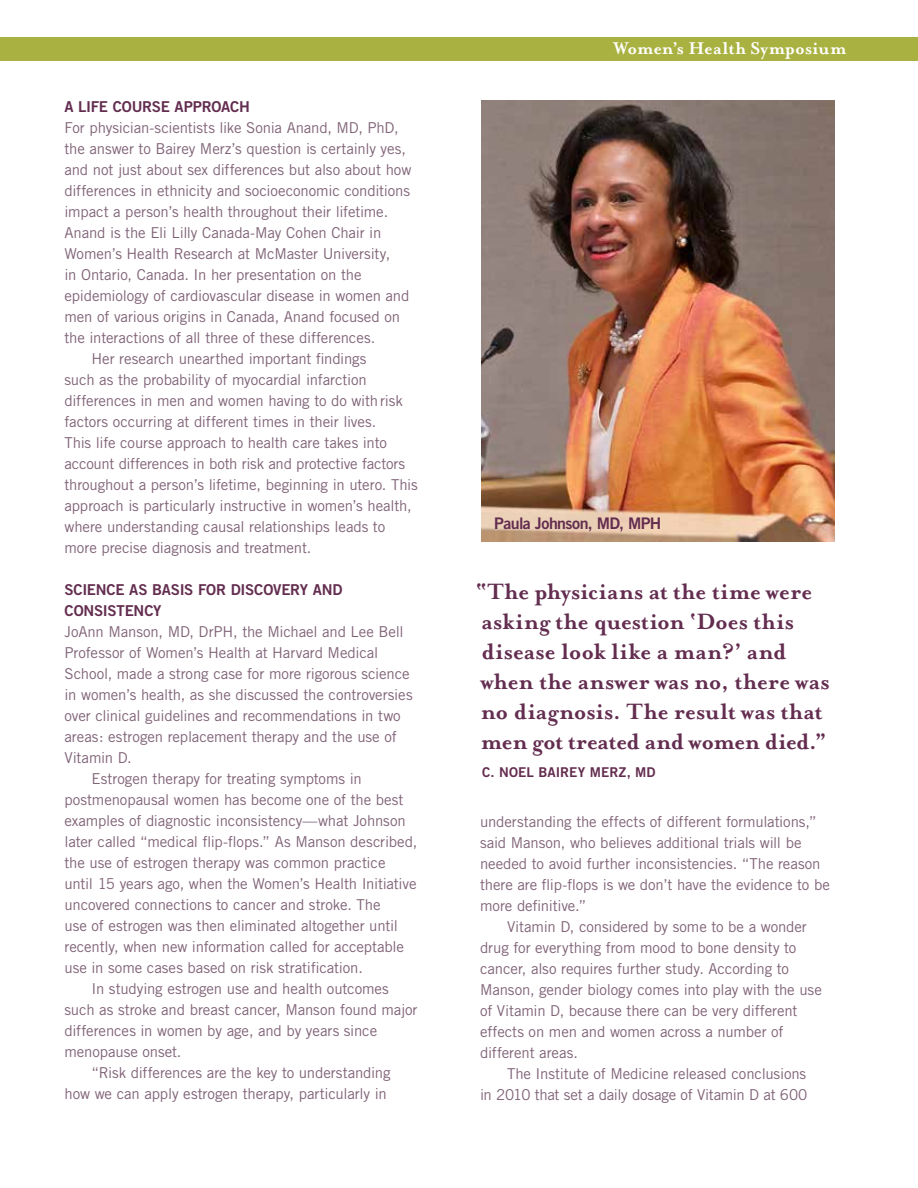
<style>
.page{position:relative;width:918px;height:1188px;background:#fff}
.page>*{position:absolute;margin:0;border:0;box-sizing:border-box;transform-origin:0 0}
.t1{font:700 25.5px/30px "Mrs Eaves";letter-spacing:.005em;color:#632d4f}
.t2{font:700 19.5px "Mrs Eaves";letter-spacing:.005em;color:#fff}
.t3{font:16.05px "Trade Gothic Bold Two";letter-spacing:-.04em;color:#632d4f}
.t4{font:15px "Trade Gothic";letter-spacing:-.01em;color:#806377}
.t5{font:15px/21px "Trade Gothic Bold Two";letter-spacing:-.01em;color:#632d4f}
.t6{font:13.5px "Trade Gothic Bold Two";color:#632d4f}
</style>
<div class="page">
<div style="left:0;top:37px;width:918px;height:24px;background:#a9b240"></div>
<img style="left:482px;top:101px;width:353px;height:441px">
<p class="t5" style="left:64px;top:95px;width:176px">A LIFE COU RSE APPROACH</p>
<p class="t4" style="left:64px;top:118px;width:336px">For physician-scientists like Sonia Anand, MD, PhD,</p>
<p class="t4" style="left:64px;top:139px;width:343px">the answer to Bairey Merz’s question is certainly yes,</p>
<p class="t4" style="left:64px;top:160px;width:348px">and not just about sex differences but also about how</p>
<p class="t4" style="left:64px;top:181px;width:347px">differences in ethnicity and socioeconomic conditions</p>
<p class="t4" style="left:64px;top:202px;width:325px">impact a person’s health throughout their lifetime.</p>
<p class="t4" style="left:64px;top:223px;width:318px">Anand is the Eli Lilly Canada-May Cohen Chair in</p>
<p class="t4" style="left:64px;top:244px;width:327px">Women’s Health Research at McMaster University,</p>
<p class="t4" style="left:64px;top:265px;width:299px">in Ontario, Canada. In her presentation on the</p>
<p class="t4" style="left:64px;top:286px;width:347px">epidemiology of cardiovascular disease in women and</p>
<p class="t4" style="left:64px;top:307px;width:337px">men of various origins in Canada, Anand focused on</p>
<p class="t4" style="left:64px;top:328px;width:312px">the interactions of all three of these differences.</p>
<p class="t4" style="left:91px;top:349px;width:277px">Her research unearthed important findings</p>
<p class="t4" style="left:64px;top:370px;width:304px">such as the probability of myocardial infarction</p>
<p class="t4" style="left:64px;top:391px;width:340px">differences in men and women having to do withrisk</p>
<p class="t4" style="left:64px;top:412px;width:314px">factors occurring at different times in their lives.</p>
<p class="t4" style="left:64px;top:433px;width:324px">This life course approach to health care takes into</p>
<p class="t4" style="left:64px;top:454px;width:342px">account differences in both risk and protective factors</p>
<p class="t4" style="left:64px;top:475px;width:355px">throughout a person’s lifetime, beginning in utero. This</p>
<p class="t4" style="left:64px;top:496px;width:349px">approach is particularly instructive in women’s health,</p>
<p class="t4" style="left:64px;top:517px;width:322px">where understanding causal relationships leads to</p>
<p class="t4" style="left:64px;top:538px;width:248px">more precise diagnosis and treatment.</p>
<p class="t5" style="left:64px;top:578px;width:279px">SCIENCE AS BASIS FOR DISCOVERY AND<br>CONSISTENCY</p>
<p class="t4" style="left:64px;top:622px;width:341px">JoAnn Manson, MD, DrPH, the Michael and Lee Bell</p>
<p class="t4" style="left:64px;top:643px;width:315px">Professor of Women’s Health at Harvard Medical</p>
<p class="t4" style="left:64px;top:664px;width:347px">School, made a strong case for more rigorous science</p>
<p class="t4" style="left:64px;top:685px;width:350px">in women’s health, as she discussed the controversies</p>
<p class="t4" style="left:64px;top:706px;width:338px">over clinical guidelines and recommendations in two</p>
<p class="t4" style="left:64px;top:727px;width:334px">areas: estrogen replacement therapy and the use of</p>
<p class="t4" style="left:64px;top:748px;width:69px">Vitamin D.</p>
<p class="t4" style="left:91px;top:769px;width:272px">Estrogen therapy for treating symptoms in</p>
<p class="t4" style="left:64px;top:790px;width:341px">postmenopausal women has become one of the best</p>
<p class="t4" style="left:64px;top:811px;width:343px">examples of diagnostic inconsistency—what Johnson</p>
<p class="t4" style="left:64px;top:832px;width:354px">later called “medical flip-flops.” As Manson described,</p>
<p class="t4" style="left:64px;top:853px;width:323px">the use of estrogen therapy was common practice</p>
<p class="t4" style="left:64px;top:874px;width:354px">until 15 years ago, when the Women’s Health Initiative</p>
<p class="t4" style="left:64px;top:895px;width:318px">uncovered connections to cancer and stroke. The</p>
<p class="t4" style="left:64px;top:916px;width:335px">use of estrogen was then eliminated altogether until</p>
<p class="t4" style="left:64px;top:937px;width:341px">recently, when new information called for acceptable</p>
<p class="t4" style="left:64px;top:958px;width:300px">use in some cases based on risk stratification.</p>
<p class="t4" style="left:91px;top:979px;width:299px">In studying estrogen use and health outcomes</p>
<p class="t4" style="left:64px;top:1000px;width:355px">such as stroke and breast cancer, Manson found major</p>
<p class="t4" style="left:64px;top:1021px;width:314px">differences in women by age, and by years since</p>
<p class="t4" style="left:64px;top:1042px;width:119px">menopause onset.</p>
<p class="t4" style="left:91px;top:1063px;width:301px">“Risk differences are the key to understanding</p>
<p class="t4" style="left:64px;top:1084px;width:324px">how we can apply estrogen therapy, particularly in</p>
<h2 class="t2" style="left:613px;top:37px;width:234px">Women’s Health Symposium</h2>
<p class="t3" style="left:494px;top:513px;width:169px">PAULA JOHNSON, MD, M PH</p>
<h1 class="t1" style="left:476px;top:577px;width:355px">“The physicians at the time were asking the question ‘Does this disease look like a man?’ and when the answer was no, there was no diagnosis. The result was that men got treated and women died.”</h1>
<p class="t6" style="left:482px;top:764px;width:164px">C. NOEL BAIREY MERZ, MD</p>
<p class="t4" style="left:480px;top:813px;width:338px">understanding the effects of different formulations,”</p>
<p class="t4" style="left:480px;top:834px;width:323px">said Manson, who believes additional trials will be</p>
<p class="t4" style="left:480px;top:855px;width:342px">needed to avoid further inconsistencies. “The reason</p>
<p class="t4" style="left:480px;top:876px;width:351px">there are flip-flops is we don’t have the evidence to be</p>
<p class="t4" style="left:480px;top:897px;width:108px">more definitive.”</p>
<p class="t4" style="left:507px;top:918px;width:301px">Vitamin D, considered by some to be a wonder</p>
<p class="t4" style="left:480px;top:939px;width:318px">drug for everything from mood to bone density to</p>
<p class="t4" style="left:480px;top:960px;width:310px">cancer, also requires further study. According to</p>
<p class="t4" style="left:480px;top:981px;width:343px">Manson, gender biology comes into play with the use</p>
<p class="t4" style="left:480px;top:1002px;width:319px">of Vitamin D, because there can be very different</p>
<p class="t4" style="left:480px;top:1023px;width:305px">effects on men and women across a number of</p>
<p class="t4" style="left:480px;top:1044px;width:99px">different areas.</p>
<p class="t4" style="left:507px;top:1065px;width:301px">The Institute of Medicine released conclusions</p>
<p class="t4" style="left:480px;top:1086px;width:329px">in 2010 that set a daily dosage of Vitamin D at 600</p>
</div>
